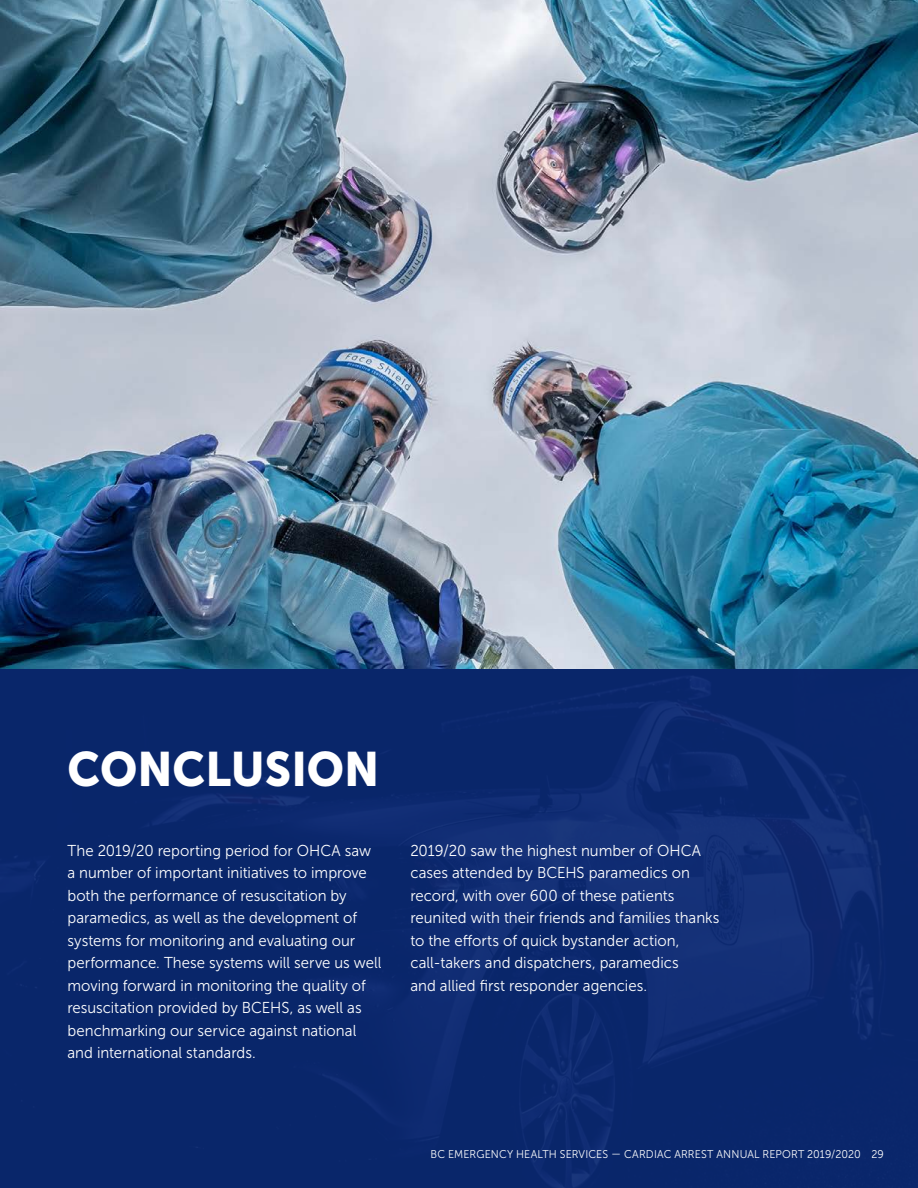
<style>
.page{position:relative;width:918px;height:1188px;background:#fff}
.page>*{position:absolute;margin:0;border:0;box-sizing:border-box;transform-origin:0 0}
.t1{font:48px "Museo Sans 900";color:#fff;scale:.95 1}
.t2{font:15.75px/22.5px "Museo Sans 300";color:#fff;scale:.95 1}
.t3{font:11.25px "Museo Sans 300";letter-spacing:.015em;color:#fff;scale:.95 1}
</style>
<div class="page">
<img style="left:0;top:669px;width:918px;height:519px">
<img style="left:0;top:0;width:918px;height:669px">
<h1 class="t1" style="left:68px;top:742px;width:330px">CONCLUSION</h1>
<p class="t2" style="left:68px;top:839px;width:332px">The 2019/20 reporting period for OHCA saw a number of important initiatives to improve both the performance of resuscitation by paramedics, as well as the development of systems for monitoring and evaluating our performance. These systems will serve us well moving forward in monitoring the quality of resuscitation provided by BCEHS, as well as benchmarking our service against national and international standards.</p>
<p class="t2" style="left:410px;top:839px;width:327px">2019/20 saw the highest number of OHCA cases attended by BCEHS paramedics on record, with over 600 of these patients reunited with their friends and families thanks to the efforts of quick bystander action, call-takers and dispatchers, paramedics<br>and allied first responder agencies.</p>
<p class="t3" style="left:431px;top:1148px;width:479px">BC EMERGENCY HEALTH SERVICES — CARDIAC ARREST ANNUAL REPORT 2019/2020 29</p>
</div>
